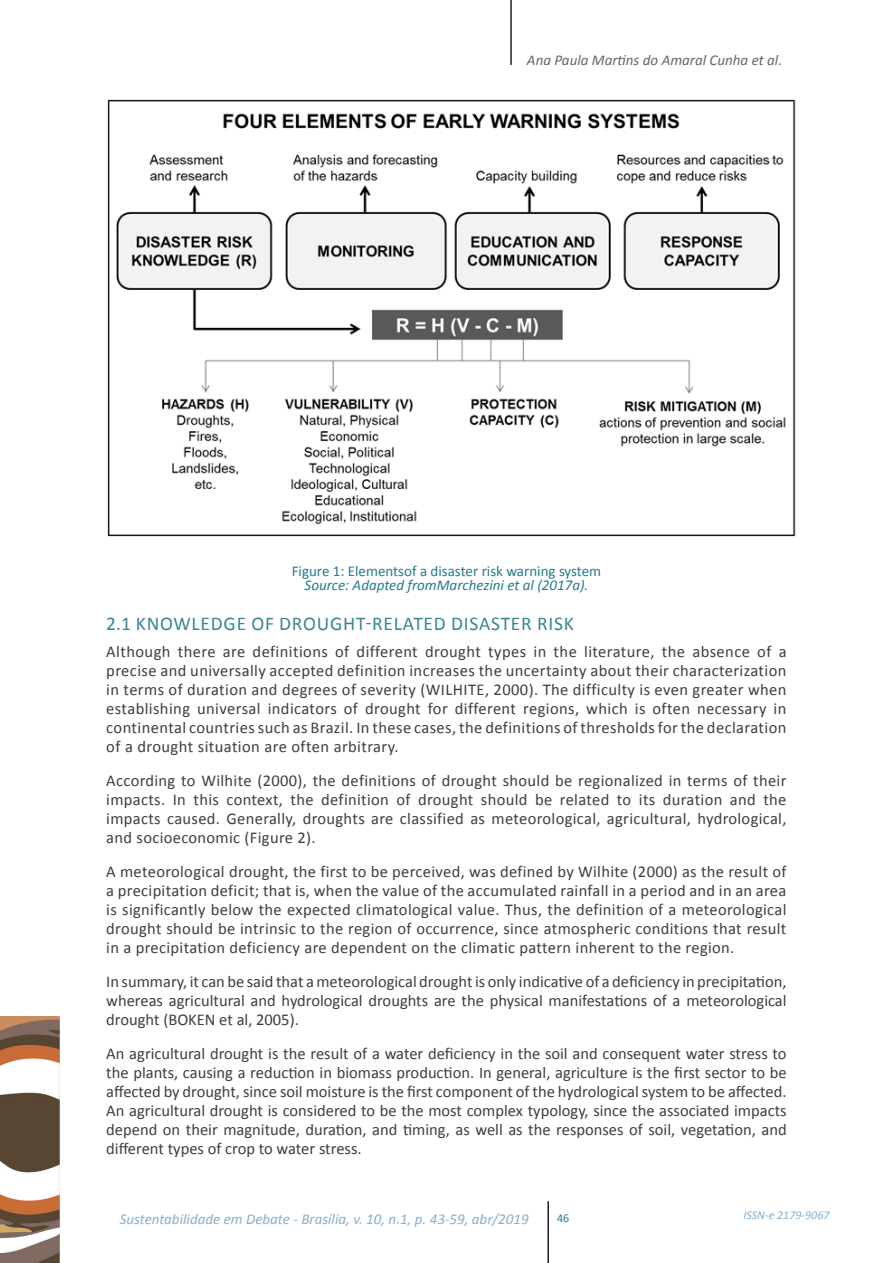
<style>
.page{position:relative;width:893px;height:1263px;background:#fff}
.page>*{position:absolute;margin:0;border:0;box-sizing:border-box;transform-origin:0 0}
.Título_3__1_1{font:19.5px "Calibri";letter-spacing:.04em;color:#3a8695}
.t1{font:16.5px/19px "Calibri";letter-spacing:.01em;color:#3e3e3f;text-align:justify}
.t2{font:italic 15px "Calibri";color:#86afcf}
.Legenda_de_Figura{font:15px "Calibri";color:#227b8b}
.Source{font:italic 15px "Calibri";color:#227b8b}
.t3{font:italic 15px "Calibri";color:#646564}
.t4{font:italic 12px "Calibri";color:#86afcf}
.t5{font:12px "Calibri";color:#227b8b}
</style>
<div class="page">
<hr style="left:510px;top:0;width:2px;height:65px;background:#231f20">
<img style="left:0;top:1016px;width:60px;height:247px">
<hr style="left:547px;top:1201px;width:2px;height:62px;background:#231f20">
<img style="left:107px;top:100px;width:689px;height:437px">
<p class="t3" style="left:527px;top:50px;width:257px">Ana Paula Martins do Amaral Cunha et al.</p>
<p class="Legenda_de_Figura" style="left:292px;top:561px;width:311px">Figure 1: Elementsof a disaster risk warning system</p>
<p class="Source" style="left:305px;top:574px;width:285px">Source: Adapted fromMarchezini et al (2017a).</p>
<p class="Título_3__1_1" style="left:106px;top:611px;width:469px">2.1 KNOWLEDGE OF DROUGHT-RELATED DISASTER RISK</p>
<p class="t1" style="left:106px;top:642px;width:682px">Although there are definitions of different drought types in the literature, the absence of a precise and universally accepted definition increases the uncertainty about their characterization in terms of duration and degrees of severity (WILHITE, 2000). The difficulty is even greater when establishing universal indicators of drought for different regions, which is often necessary in continental countries such as Brazil. In these cases, the definitions of thresholds for the declaration of a drought situation are often arbitrary.</p>
<p class="t1" style="left:106px;top:771px;width:682px">According to Wilhite (2000), the definitions of drought should be regionalized in terms of their impacts. In this context, the definition of drought should be related to its duration and the impacts caused. Generally, droughts are classified as meteorological, agricultural, hydrological, and socioeconomic (Figure 2).</p>
<p class="t1" style="left:106px;top:862px;width:682px">A meteorological drought, the first to be perceived, was defined by Wilhite (2000) as the result of a precipitation deficit; that is, when the value of the accumulated rainfall in a period and in an area is significantly below the expected climatological value. Thus, the definition of a meteorological drought should be intrinsic to the region of occurrence, since atmospheric conditions that result in a precipitation deficiency are dependent on the climatic pattern inherent to the region.</p>
<p class="t1" style="left:106px;top:972px;width:682px">In summary, it can be said that a meteorological drought is only indicative of a deficiency in precipitation, whereas agricultural and hydrological droughts are the physical manifestations of a meteorological drought (BOKEN et al, 2005).</p>
<p class="t1" style="left:106px;top:1044px;width:682px">An agricultural drought is the result of a water deficiency in the soil and consequent water stress to the plants, causing a reduction in biomass production. In general, agriculture is the first sector to be affected by drought, since soil moisture is the first component of the hydrological system to be affected.<br>An agricultural drought is considered to be the most complex typology, since the associated impacts depend on their magnitude, duration, and timing, as well as the responses of soil, vegetation, and different types of crop to water stress.</p>
<p class="t2" style="left:120px;top:1209px;width:410px">Sustentabilidade em Debate - Brasília, v. 10, n.1, p. 43-59, abr/2019</p>
<p class="t4" style="left:743px;top:1207px;width:88px">ISSN-e 2179-9067</p>
<p class="t5" style="left:557px;top:1210px;width:14px">46</p>
</div>
